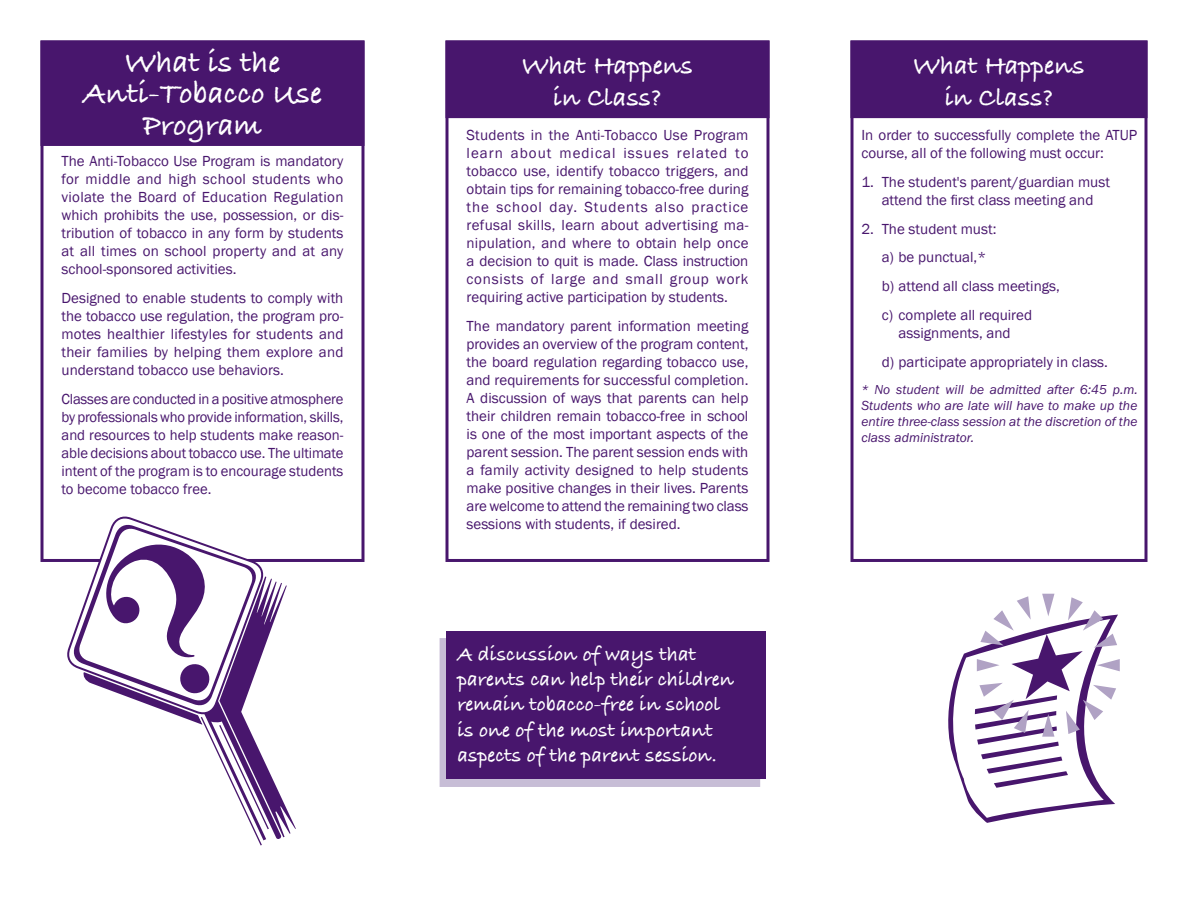
<style>
.page{position:relative;width:1188px;height:918px;background:#fff}
.page>*{position:absolute;margin:0;border:0;box-sizing:border-box;transform-origin:0 0}
.t1{font:700 31.5px/31.5px "Bradley Hand ITCTT";color:#fff;text-align:center}
.t2{font:700 27px/32.4px "Bradley Hand ITCTT";color:#fff;text-align:center}
.t3{font:700 21px/25.2px "Bradley Hand ITCTT";color:#fff}
.t4{font:15px/18px "Franklin Gothic";color:#48166d;text-align:justify}
.t5{font:italic 13.5px/16.2px "Franklin Gothic";color:#48166d;text-align:justify}
</style>
<div class="page">
<div style="left:440px;top:638px;width:320px;height:149px;background:#c7bdd6"></div>
<div style="left:40px;top:40px;width:324px;height:522px;border:3px solid #48166d"></div>
<div style="left:40px;top:40px;width:324px;height:106px;background:#48166d;border:2px solid #48166d"></div>
<div style="left:446px;top:40px;width:324px;height:522px;border:3px solid #48166d"></div>
<div style="left:446px;top:40px;width:324px;height:78px;background:#48166d;border:2px solid #48166d"></div>
<div style="left:446px;top:631px;width:319px;height:147px;background:#48166d"></div>
<div style="left:850px;top:40px;width:298px;height:522px;border:3px solid #48166d"></div>
<div style="left:850px;top:40px;width:298px;height:78px;background:#48166d;border:2px solid #48166d"></div>
<svg style="left:948px;top:594px;width:172px;height:229px"></svg>
<svg style="left:66px;top:516px;width:230px;height:330px"></svg>
<h1 class="t1" style="left:83px;top:45px;width:240px">What is the<br>Anti-Tobacco Use<br>Program</h1>
<p class="t4" style="left:62px;top:152px;width:283px">The Anti-Tobacco Use Program is mandatory for middle and high school students who violate the Board of Education Regulation which prohibits the use, possession, or dis&shy;tribution of tobacco in any form by students at all times on school property and at any school-sponsored activities.</p>
<p class="t4" style="left:62px;top:289px;width:283px">Designed to enable students to comply with the tobacco use regulation, the program pro&shy;motes healthier lifestyles for students and their families by helping them explore and understand tobacco use behaviors.</p>
<p class="t4" style="left:62px;top:390px;width:283px">Classes are conducted in a positive atmosphere by professionals who provide information, skills, and resources to help students make reason&shy;able decisions about tobacco use. The ultimate intent of the program is to encourage students to become tobacco free.</p>
<h2 class="t2" style="left:522px;top:48px;width:173px">What Happens in Class?</h2>
<p class="t4" style="left:467px;top:126px;width:283px">Students in the Anti-Tobacco Use Program learn about medical issues related to tobacco use, identify tobacco triggers, and obtain tips for remaining tobacco-free during the school day. Students also practice refusal skills, learn about advertising ma&shy;nipulation, and where to obtain help once a decision to quit is made. Class instruction consists of large and small group work requiring active participation by students.</p>
<p class="t4" style="left:467px;top:317px;width:283px">The mandatory parent information meeting provides an overview of the program content, the board regulation regarding tobacco use, and requirements for successful completion.<br>A discussion of ways that parents can help their children remain tobacco-free in school is one of the most important aspects of the parent session. The parent session ends with a family activity designed to help students make positive changes in their lives. Parents are welcome to attend the remaining two class sessions with students, if desired.</p>
<h3 class="t3" style="left:457px;top:641px;width:278px">A discussion of ways that parents can help their children remain tobacco-free in school is one of the most important aspects of the parent session.</h3>
<h2 class="t2" style="left:913px;top:48px;width:173px">What Happens in Class?</h2>
<p class="t4" style="left:861px;top:126px;width:277px">In order to successfully complete the ATUP course, all of the following must occur:</p>
<p class="t4" style="left:861px;top:173px;width:250px;text-align:center">1. The student's parent/guardian must attend the first class meeting and</p>
<p class="t4" style="left:882px;top:214px;width:180px;line-height:28.8px;text-align:left;text-indent:-20px">2. The student must:<br>a) be punctual,*<br>b) attend all class meetings, c) complete all required</p>
<p class="t4" style="left:882px;top:319px;width:228px;line-height:28.8px;text-indent:17px">assignments, and<br>d) participate appropriately in class.</p>
<p class="t5" style="left:861px;top:381px;width:278px">* No student will be admitted after 6:45 p.m.<br>Students who are late will have to make up the entire three-class session at the discretion of the class administrator.</p>
</div>
